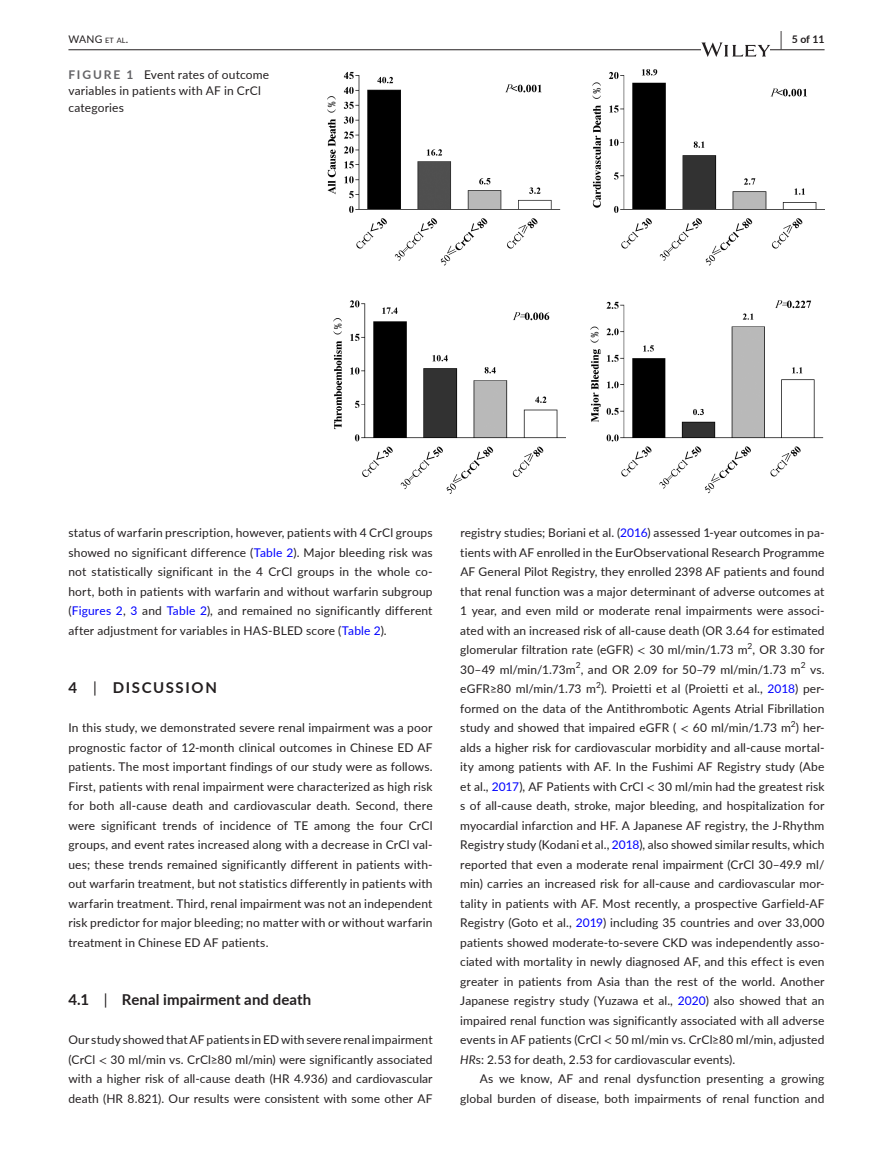
<style>
.page{position:relative;width:893px;height:1174px;background:#fff}
.page>*{position:absolute;margin:0;border:0;box-sizing:border-box;transform-origin:0 0}
.t1{font:700 15px "Lato";letter-spacing:.01em;color:#231f20}
.t2{font:700 15px "Lato";letter-spacing:.11em;color:#231f20}
.t3{font:12px/19.5px "Lato";letter-spacing:.01em;color:#231f20;text-align:justify}
.t4{font:10.5px "Lato";color:#231f20}
.t5{font:700 10.5px "Lato";color:#231f20}
.t6{font:8.4px "Lato";color:#231f20}
.s1{font-size:7.35px}
.s2{font-size:19.5px}
.s3{font-weight:700;color:#636366}
.s4{color:#00f}
.s5{font-weight:400}
.s6{font-family:"STIX"}
.s7{font-style:italic}
</style>
<div class="page">
<hr style="left:68px;top:49px;width:756px;height:1px;background:#231f20">
<svg style="left:701px;top:42px;width:69px;height:15px"></svg>
<img style="left:327px;top:69px;width:497px;height:424px">
<p class="t4" style="left:68px;top:31px;width:61px">WANG <span class="s1">et al</span>.</p>
<p class="t5" style="left:780px;top:31px;width:46px"><span class="s2">|</span> 5 of 11</p>
<p class="t3" style="left:68px;top:66px;width:202px;line-height:16.5px;text-align:left"><span class="s3">FIGURE 1</span> Event rates of outcome variables in patients with AF in CrCl categories</p>
<p class="t3" style="left:68px;top:522px;width:366px">status of warfarin prescription, however, patients with 4 CrCl groups showed no significant difference (<span class="s4">Table 2</span>). Major bleeding risk was not statistically significant in the 4 CrCl groups in the whole co&shy;hort, both in patients with warfarin and without warfarin subgroup (<span class="s4">Figures 2</span>, <span class="s4">3</span> and <span class="s4">Table 2</span>), and remained no significantly different after adjustment for variables in HAS-BLED score (<span class="s4">Table 2</span>).</p>
<p class="t2" style="left:68px;top:677px;width:150px">4 <span class="s5">|</span> DISCUSSION</p>
<p class="t3" style="left:68px;top:717px;width:366px">In this study, we demonstrated severe renal impairment was a poor prognostic factor of 12-month clinical outcomes in Chinese ED AF patients. The most important findings of our study were as follows.<br>First, patients with renal impairment were characterized as high risk for both all-cause death and cardiovascular death. Second, there were significant trends of incidence of TE among the four CrCl groups, and event rates increased along with a decrease in CrCl val&shy;ues; these trends remained significantly different in patients with&shy;out warfarin treatment, but not statistics differently in patients with warfarin treatment. Third, renal impairment was not an independent risk predictor for major bleeding; no matter with or without warfarin treatment in Chinese ED AF patients.</p>
<p class="t1" style="left:68px;top:989px;width:244px">4.1 <span class="s5">|</span> Renal impairment and death</p>
<p class="t3" style="left:68px;top:1029px;width:366px">Our study showed thatAF patients in ED with severe renal impairment (CrCl <span class="s6">&lt;</span> 30 ml/min vs. CrCl≥80 ml/min) were significantly associated with a higher risk of all-cause death (HR 4.936) and cardiovascular death (HR 8.821). Our results were consistent with some other AF</p>
<p class="t3" style="left:460px;top:522px;width:366px">registry studies; Boriani et al. (<span class="s4">2016</span>) assessed 1-year outcomes in pa&shy;tients with AF enrolled in the EurObservational Research Programme AF General Pilot Registry, they enrolled 2398 AF patients and found that renal function was a major determinant of adverse outcomes at 1 year, and even mild or moderate renal impairments were associ&shy;ated with an increased risk of all-cause death (OR 3.64 for estimated glomerular filtration rate (eGFR) <span class="s6">&lt;</span> 30 ml/min/1.73 m , OR 3.30 for</p>
<p class="t6" style="left:747px;top:640px;width:6px">2</p>
<p class="t3" style="left:460px;top:659px;width:342px">30–49 ml/min/1.73m , and OR 2.09 for 50–79 ml/min/1.73 m</p>
<p class="t6" style="left:576px;top:659px;width:6px">2</p>
<p class="t6" style="left:801px;top:659px;width:6px">2</p>
<p class="t3" style="left:460px;top:659px;width:366px;text-align:right">vs.<br>eGFR≥80 ml/min/1.73 m ). Proietti et al (Proietti et al., <span class="s4">2018</span>) per-</p>
<p class="t6" style="left:596px;top:679px;width:6px">2</p>
<p class="t3" style="left:460px;top:698px;width:366px">formed on the data of the Antithrombotic Agents Atrial Fibrillation study and showed that impaired eGFR ( <span class="s6">&lt;</span> 60 ml/min/1.73 m ) her-</p>
<p class="t6" style="left:791px;top:718px;width:6px">2</p>
<p class="t3" style="left:460px;top:737px;width:366px">alds a higher risk for cardiovascular morbidity and all-cause mortal&shy;ity among patients with AF. In the Fushimi AF Registry study (Abe et al., <span class="s4">2017</span>), AF Patients with CrCl <span class="s6">&lt;</span> 30 ml/min had the greatest risk s of all-cause death, stroke, major bleeding, and hospitalization for myocardial infarction and HF. A Japanese AF registry, the J-Rhythm Registry study (Kodani et al., <span class="s4">2018</span>), also showed similar results, which reported that even a moderate renal impairment (CrCl 30–49.9 ml/ min) carries an increased risk for all-cause and cardiovascular mor&shy;tality in patients with AF. Most recently, a prospective Garfield-AF Registry (Goto et al., <span class="s4">2019</span>) including 35 countries and over 33,000 patients showed moderate-to-severe CKD was independently asso&shy;ciated with mortality in newly diagnosed AF, and this effect is even greater in patients from Asia than the rest of the world. Another Japanese registry study (Yuzawa et al., <span class="s4">2020</span>) also showed that an impaired renal function was significantly associated with all adverse events in AF patients (CrCl <span class="s6">&lt;</span> 50 ml/min vs. CrCl≥80 ml/min, adjusted <span class="s7">HR</span>s: 2.53 for death, 2.53 for cardiovascular events).</p>
<p class="t3" style="left:460px;top:1068px;width:366px;text-align:right">As we know, AF and renal dysfunction presenting a growing global burden of disease, both impairments of renal function and</p>
</div>
